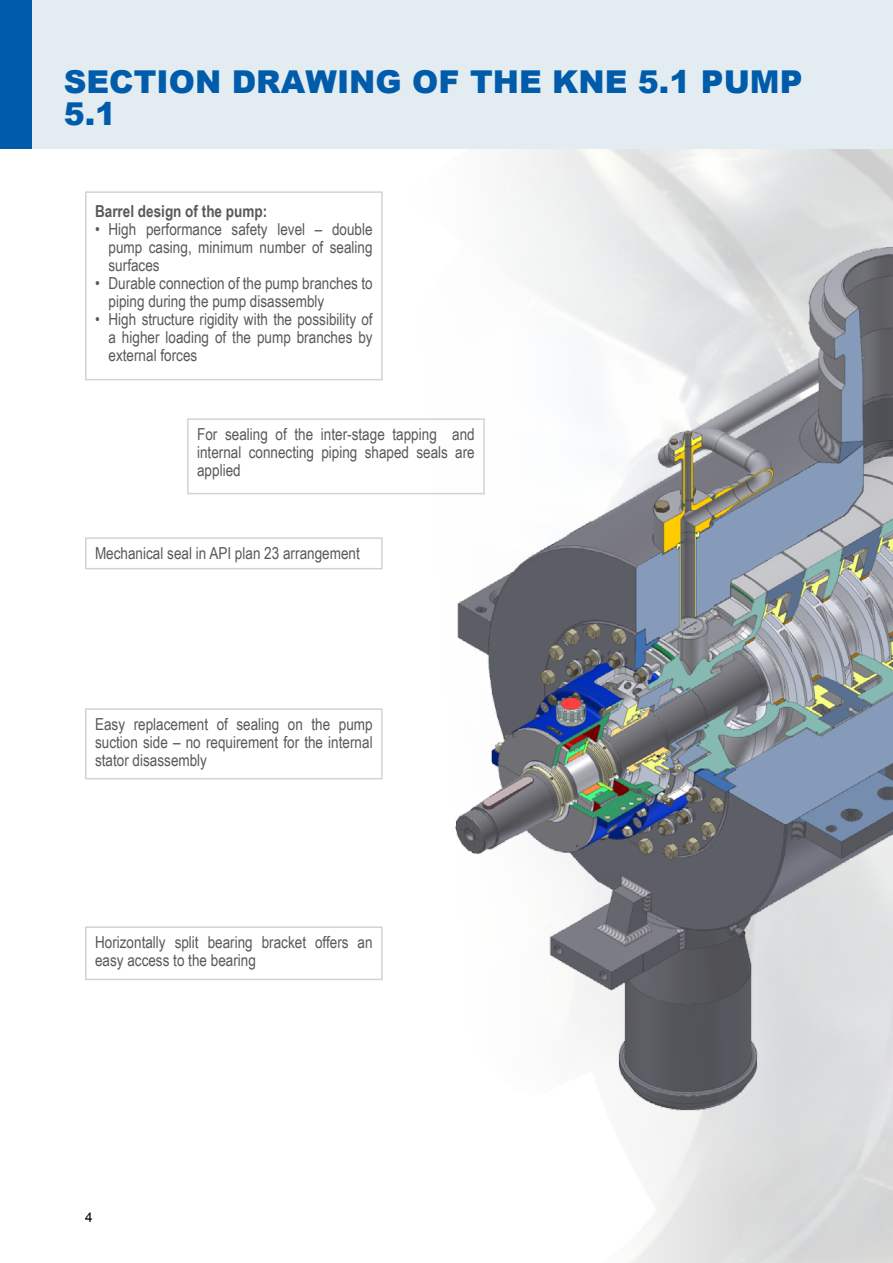
<style>
.page{position:relative;width:893px;height:1263px;background:#fff}
.page>*{position:absolute;margin:0;border:0;box-sizing:border-box;transform-origin:0 0}
.t1{font:900 31.5px/31.5px "Arial";color:#005cab}
.t2{font:16.5px/18px "Arial Narrow";color:#58595b;text-align:justify}
.t3{font:700 16.5px "Arial Narrow";color:#58595b}
.t4{font:13.5px "Arial";color:#000}
</style>
<div class="page">
<div style="left:0;top:0;width:893px;height:149px;background:#e2ecf1"></div>
<div style="left:0;top:0;width:32px;height:149px;background:#005cab"></div>
<img style="left:314px;top:162px;width:579px;height:975px">
<div style="left:85px;top:191px;width:298px;height:189px;border:2px solid #d1d3d4"></div>
<div style="left:187px;top:418px;width:298px;height:76px;border:2px solid #d1d3d4"></div>
<div style="left:85px;top:708px;width:298px;height:71px;border:2px solid #d1d3d4"></div>
<div style="left:85px;top:926px;width:298px;height:54px;border:2px solid #d1d3d4"></div>
<div style="left:85px;top:537px;width:298px;height:32px;border:2px solid #d1d3d4"></div>
<h1 class="t1" style="left:64px;top:65px;width:740px">SECTION DRAWING OF THE KNE 5.1 PUMP<br>5.1</h1>
<p class="t3" style="left:95px;top:198px;width:174px">Barrel design of the pump:</p>
<p class="t2" style="left:109px;top:219px;width:266px;text-indent:-13px">• High performance safety level – double pump casing, minimum number of sealing surfaces</p>
<p class="t2" style="left:109px;top:273px;width:266px;text-indent:-13px">• Durable connection of the pump branches to piping during the pump disassembly</p>
<p class="t2" style="left:109px;top:309px;width:266px;text-indent:-13px">• High structure rigidity with the possibility of a higher loading of the pump branches by external forces</p>
<p class="t2" style="left:197px;top:425px;width:279px">For sealing of the inter-stage tapping and internal connecting piping shaped seals are applied</p>
<p class="t2" style="left:95px;top:544px;width:266px">Mechanical seal in API plan 23 arrangement</p>
<p class="t2" style="left:95px;top:715px;width:279px">Easy replacement of sealing on the pump suction side – no requirement for the internal stator disassembly</p>
<p class="t2" style="left:95px;top:933px;width:279px">Horizontally split bearing bracket offers an easy access to the bearing</p>
<p class="t4" style="left:85px;top:1208px;width:9px">4</p>
</div>
